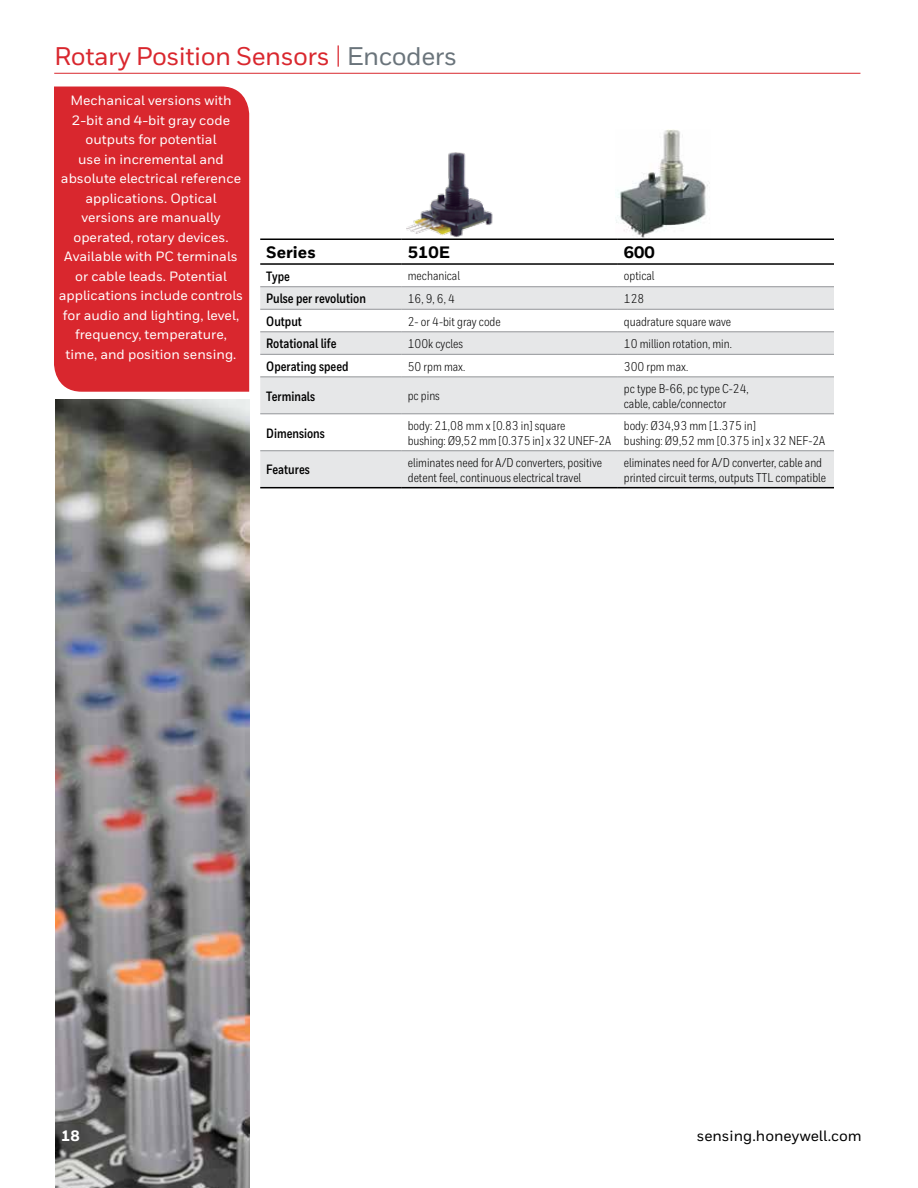
<style>
.page{position:relative;width:918px;height:1188px;background:#fff}
.page>*{position:absolute;margin:0;border:0;box-sizing:border-box;transform-origin:0 0}
.t1{font:500 25.5px "Honeywell Sans";letter-spacing:-.02em;color:#d9272e}
.t2{font:800 16.5px "Honeywell Sans";color:#000}
.t3{font:500 15px "Honeywell Sans";color:#000}
.t4{font:800 15px "Honeywell Sans";color:#fff}
.t5{font:500 13.5px/19.5px "Honeywell Sans";color:#fff;text-align:center}
.t6{font:700 13.5px "Honeywell Cond";color:#000}
.t7{font:12.75px/15px "Honeywell Cond";color:#000}
.s1{font-weight:400}
.s2{color:#6a747b}
</style>
<div class="page">
<div style="left:54px;top:86px;width:196px;height:306px;background:#d9272e"></div>
<img style="left:616px;top:129px;width:94px;height:109px">
<svg style="left:260px;top:287px;width:574px;height:200px;fill:#e6e7e8"></svg>
<hr style="left:260px;top:238px;width:142px;height:2px;background:#000">
<hr style="left:402px;top:238px;width:216px;height:2px;background:#000">
<hr style="left:618px;top:238px;width:216px;height:2px;background:#000">
<hr style="left:260px;top:263px;width:142px;height:2px;background:#000">
<hr style="left:402px;top:263px;width:216px;height:2px;background:#000">
<hr style="left:618px;top:263px;width:216px;height:2px;background:#000">
<hr style="left:260px;top:286px;width:142px;height:1px;background:#939598">
<hr style="left:402px;top:286px;width:216px;height:1px;background:#939598">
<hr style="left:618px;top:286px;width:216px;height:1px;background:#939598">
<hr style="left:260px;top:309px;width:142px;height:1px;background:#939598">
<hr style="left:402px;top:309px;width:216px;height:1px;background:#939598">
<hr style="left:618px;top:309px;width:216px;height:1px;background:#939598">
<hr style="left:260px;top:331px;width:142px;height:1px;background:#939598">
<hr style="left:402px;top:331px;width:216px;height:1px;background:#939598">
<hr style="left:618px;top:331px;width:216px;height:1px;background:#939598">
<hr style="left:260px;top:354px;width:142px;height:1px;background:#939598">
<hr style="left:402px;top:354px;width:216px;height:1px;background:#939598">
<hr style="left:618px;top:354px;width:216px;height:1px;background:#939598">
<hr style="left:260px;top:376px;width:142px;height:1px;background:#939598">
<hr style="left:402px;top:376px;width:216px;height:1px;background:#939598">
<hr style="left:618px;top:376px;width:216px;height:1px;background:#939598">
<hr style="left:260px;top:413px;width:142px;height:1px;background:#939598">
<hr style="left:402px;top:413px;width:216px;height:1px;background:#939598">
<hr style="left:618px;top:413px;width:216px;height:1px;background:#939598">
<hr style="left:260px;top:450px;width:142px;height:1px;background:#939598">
<hr style="left:402px;top:450px;width:216px;height:1px;background:#939598">
<hr style="left:618px;top:450px;width:216px;height:1px;background:#939598">
<hr style="left:260px;top:487px;width:142px;height:1px;background:#000">
<hr style="left:402px;top:487px;width:216px;height:1px;background:#000">
<hr style="left:618px;top:487px;width:216px;height:1px;background:#000">
<img style="left:55px;top:400px;width:194px;height:788px">
<img style="left:406px;top:152px;width:87px;height:85px">
<hr style="left:54px;top:73px;width:806px;height:1px;background:#d9272e">
<h1 class="t1" style="left:54px;top:41px;width:404px">Rotary Position Sensors <span class="s1">|</span> <span class="s2">Encoders</span></h1>
<p class="t5" style="left:59px;top:91px;width:186px">Mechanical versions with<br>2-bit and 4-bit gray code outputs for potential<br>use in incremental and absolute electrical reference applications. Optical versions are manually operated, rotary devices.<br>Available with PC terminals or cable leads. Potential applications include controls for audio and lighting, level, frequency, temperature, time, and position sensing.</p>
<p class="t2" style="left:266px;top:242px;width:51px">Series</p>
<p class="t2" style="left:408px;top:242px;width:44px">510E</p>
<p class="t2" style="left:624px;top:242px;width:32px">600</p>
<p class="t6" style="left:266px;top:268px;width:25px">Type</p>
<p class="t7" style="left:408px;top:269px;width:54px">mechanical</p>
<p class="t7" style="left:624px;top:269px;width:32px">optical</p>
<p class="t6" style="left:266px;top:290px;width:101px">Pulse per revolution</p>
<p class="t7" style="left:408px;top:291px;width:49px">16, 9, 6, 4</p>
<p class="t7" style="left:624px;top:291px;width:22px">128</p>
<p class="t6" style="left:266px;top:313px;width:37px">Output</p>
<p class="t7" style="left:408px;top:314px;width:94px">2- or 4-bit gray code</p>
<p class="t7" style="left:624px;top:314px;width:109px">quadrature square wave</p>
<p class="t6" style="left:266px;top:335px;width:72px">Rotational life</p>
<p class="t7" style="left:408px;top:336px;width:57px">100k cycles</p>
<p class="t7" style="left:624px;top:336px;width:109px">10 million rotation, min.</p>
<p class="t6" style="left:266px;top:358px;width:84px">Operating speed</p>
<p class="t7" style="left:408px;top:359px;width:59px">50 rpm max.</p>
<p class="t7" style="left:624px;top:359px;width:66px">300 rpm max.</p>
<p class="t6" style="left:266px;top:388px;width:50px">Terminals</p>
<p class="t7" style="left:408px;top:388px;width:34px">pc pins</p>
<p class="t7" style="left:624px;top:381px;width:126px">pc type B-66, pc type C-24, cable, cable/connector</p>
<p class="t6" style="left:266px;top:425px;width:60px">Dimensions</p>
<p class="t7" style="left:408px;top:418px;width:205px">body: 21,08 mm x [0.83 in] square<br>bushing: Ø9,52 mm [0.375 in] x 32 UNEF-2A</p>
<p class="t7" style="left:624px;top:418px;width:203px">body: Ø34,93 mm [1.375 in]<br>bushing: Ø9,52 mm [0.375 in] x 32 NEF-2A</p>
<p class="t6" style="left:266px;top:462px;width:45px">Features</p>
<p class="t7" style="left:408px;top:455px;width:196px">eliminates need for A/D converters, positive detent feel, continuous electrical travel</p>
<p class="t7" style="left:624px;top:455px;width:204px">eliminates need for A/D converter, cable and printed circuit terms, outputs TTL compatible</p>
<p class="t4" style="left:61px;top:1127px;width:20px">18</p>
<p class="t3" style="left:697px;top:1127px;width:167px">sensing.honeywell.com</p>
</div>
